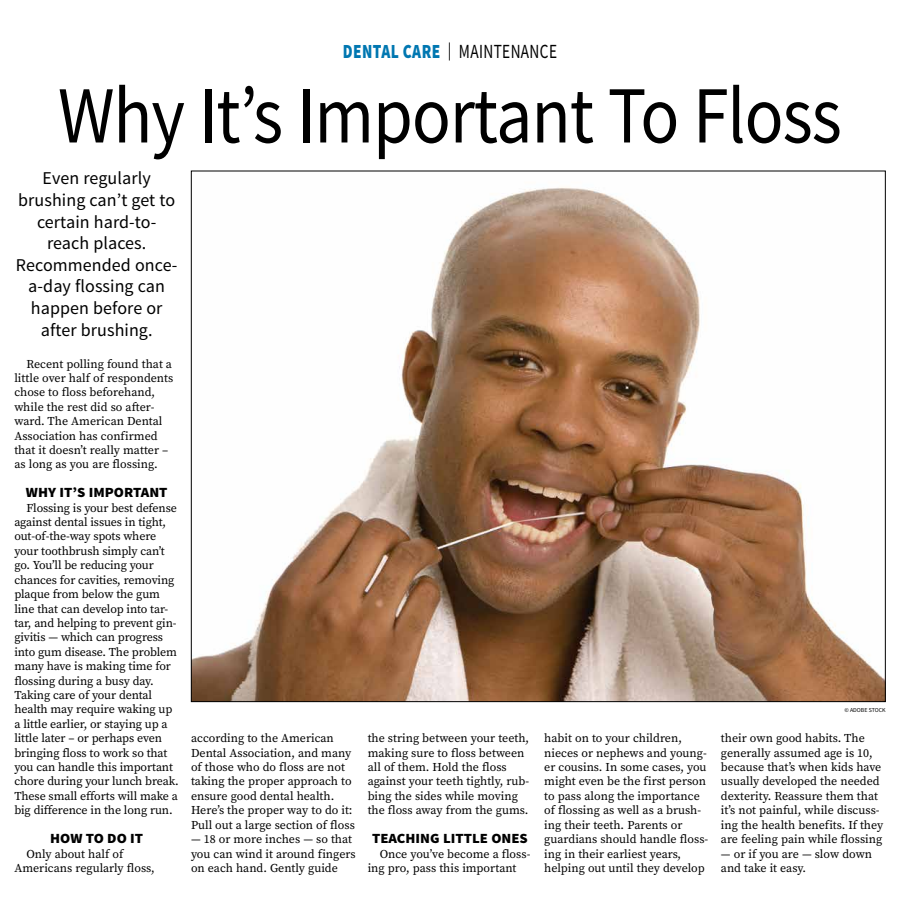
<style>
.page{position:relative;width:900px;height:908px;background:#fff}
.page>*{position:absolute;margin:0;border:0;box-sizing:border-box;transform-origin:0 0}
.t1{font:81px "Source Sans Pro";letter-spacing:-.015em;color:#000;scale:.89 1}
.t2{font:20px "Source Sans Pro";letter-spacing:.025em;color:#000;scale:.77 1}
.t3{font:18px/21.6px "Source Sans Pro";letter-spacing:.005em;color:#000;text-align:center}
.t4{font:900 14px "Source Sans Pro";color:#000;scale:1.05 1}
.t5{font:12px/14.4px "Source Serif Pro";color:#000}
.t6{font:6px "Source Sans Pro";color:#000}
.s1{font-weight:900;color:#0077b1}
.s2{font-size:18px}
</style>
<div class="page">
<img style="left:193px;top:187px;width:691px;height:512px">
<h2 class="t2" style="left:343px;top:39px;width:280px"><span class="s1">DENTAL CARE</span> <span class="s2">|</span> MAINTENANCE</h2>
<h1 class="t1" style="left:58px;top:65px;width:882px">Why It’s Important To Floss</h1>
<h3 class="t3" style="left:16px;top:168px;width:163px">Even regularly brushing can’t get to certain hard-to&shy;reach places.<br>Recommended once&shy;a-day flossing can happen before or after brushing.</h3>
<p class="t5" style="left:14px;top:356px;width:160px;text-indent:12px">Recent polling found that a little over half of respondents chose to floss beforehand, while the rest did so after&shy;ward. The American Dental<br>Association has confirmed that it doesn’t really matter – as long as you are flossing.</p>
<p class="t4" style="left:26px;top:483px;width:136px">WHY IT’S IMPORTANT</p>
<p class="t5" style="left:14px;top:500px;width:166px;text-indent:12px">Flossing is your best defense against dental issues in tight, out-of-the-way spots where your toothbrush simply can’t go. You’ll be reducing your chances for cavities, removing plaque from below the gum line that can develop into tar&shy;tar, and helping to prevent gin&shy;givitis — which can progress into gum disease. The problem many have is making time for flossing during a busy day.<br>Taking care of your dental health may require waking up a little earlier, or staying up a little later – or perhaps even bringing floss to work so that you can handle this important chore during your lunch break.<br>These small efforts will make a big difference in the long run.</p>
<p class="t4" style="left:50px;top:829px;width:90px">HOW TO DO IT</p>
<p class="t5" style="left:14px;top:846px;width:142px;text-indent:12px">Only about half of<br>Americans regularly floss,</p>
<p class="t5" style="left:191px;top:730px;width:165px">according to the American<br>Dental Association, and many of those who do floss are not taking the proper approach to ensure good dental health.<br>Here’s the proper way to do it:<br>Pull out a large section of floss</p>
<p class="t5" style="left:191px;top:831px;width:166px">— 18 or more inches — so that you can wind it around fingers on each hand. Gently guide</p>
<p class="t5" style="left:368px;top:730px;width:163px">the string between your teeth, making sure to floss between all of them. Hold the floss against your teeth tightly, rub&shy;bing the sides while moving the floss away from the gums.</p>
<p class="t4" style="left:372px;top:829px;width:150px">TEACHING LITTLE ONES</p>
<p class="t5" style="left:368px;top:846px;width:164px;text-indent:12px">Once you’ve become a floss&shy;ing pro, pass this important</p>
<p class="t6" style="left:844px;top:706px;width:43px">© ADOBE STOCK</p>
<p class="t5" style="left:544px;top:730px;width:165px">habit on to your children, nieces or nephews and young&shy;er cousins. In some cases, you might even be the first person to pass along the importance of flossing as well as a brush&shy;ing their teeth. Parents or guardians should handle floss&shy;ing in their earliest years, helping out until they develop</p>
<p class="t5" style="left:721px;top:730px;width:164px">their own good habits. The generally assumed age is 10, because that’s when kids have usually developed the needed dexterity. Reassure them that it’s not painful, while discuss&shy;ing the health benefits. If they are feeling pain while flossing</p>
<p class="t5" style="left:721px;top:846px;width:153px">— or if you are — slow down and take it easy.</p>
</div>
